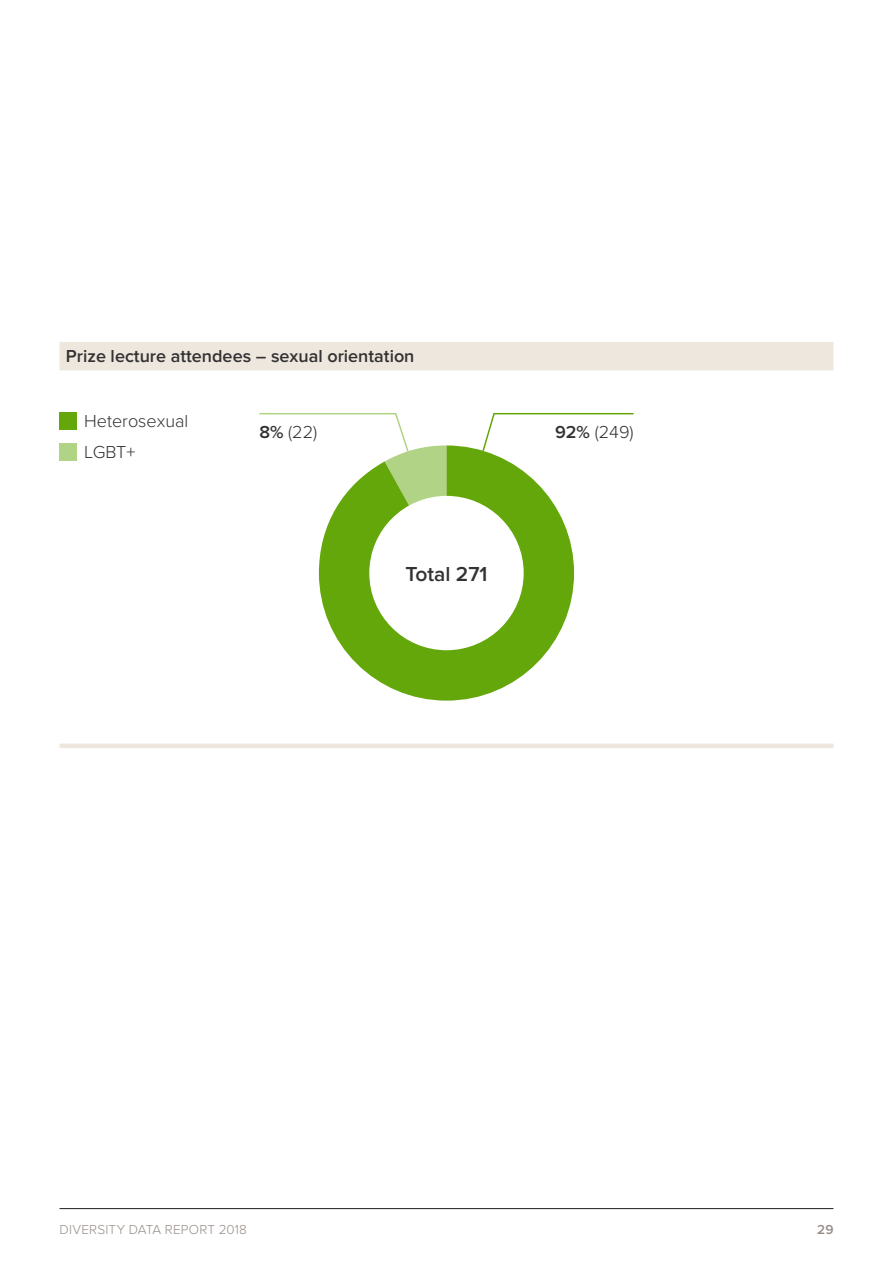
<style>
.page{position:relative;width:893px;height:1263px;background:#fff}
.page>*{position:absolute;margin:0;border:0;box-sizing:border-box;transform-origin:0 0}
.t1{font:600 21px "Proxima Nova";color:#333132}
.t2{font:600 18px "Proxima Nova";color:#333132}
.t3{font:300 18px/31px "Proxima Nova";color:#333132}
.t4{font:300 13.5px "Proxima Nova";letter-spacing:.015em;color:#978c87}
.t5{font:600 13.5px "Proxima Nova";color:#978c87}
.s1{font-weight:600}
</style>
<div class="page">
<div style="left:60px;top:342px;width:773px;height:28px;background:#ede7dd"></div>
<div style="left:60px;top:444px;width:17px;height:17px;background:#b1d385"></div>
<div style="left:60px;top:413px;width:17px;height:17px;background:#64a70b"></div>
<svg style="left:259px;top:412px;width:375px;height:163px"></svg>
<svg style="left:319px;top:445px;width:255px;height:256px;fill:#64a70b"></svg>
<div style="left:369px;top:496px;width:155px;height:154px;background:#fff;border-radius:50%"></div>
<hr style="left:60px;top:744px;width:773px;height:4px;background:#ede7dd">
<hr style="left:60px;top:1208px;width:773px;height:1px;background:#1d1d1b">
<p class="t2" style="left:66px;top:346px;width:350px">Prize lecture attendees – sexual orientation</p>
<p class="t3" style="left:84px;top:406px;width:106px">Heterosexual<br>LGBT+</p>
<p class="t3" style="left:259px;top:417px;width:59px"><span class="s1">8%</span> (22)</p>
<p class="t3" style="left:555px;top:417px;width:80px"><span class="s1">92%</span> (249)</p>
<p class="t1" style="left:405px;top:562px;width:84px">Total 271</p>
<p class="t4" style="left:60px;top:1222px;width:189px">DIVERSITY DATA REPORT 2018</p>
<p class="t5" style="left:817px;top:1222px;width:18px">29</p>
</div>
